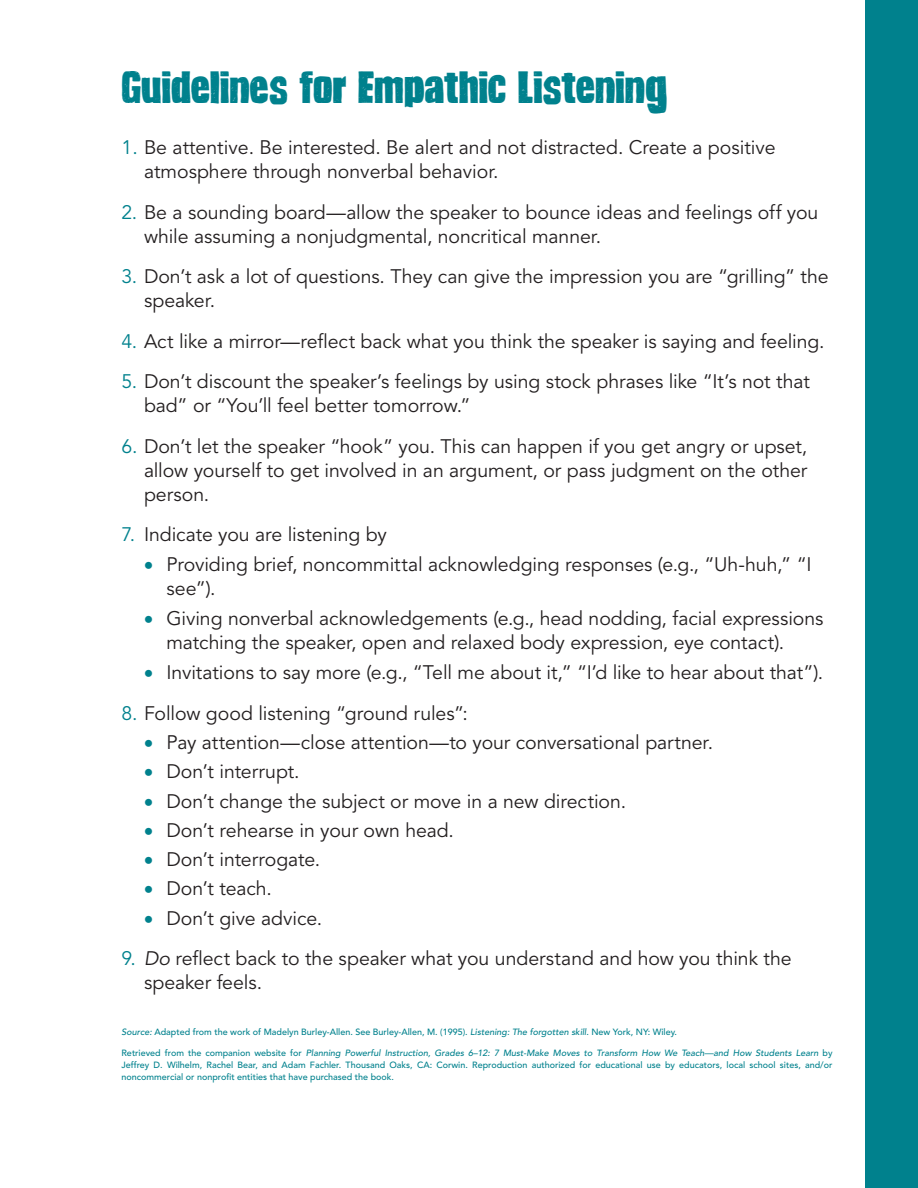
<style>
.page{position:relative;width:918px;height:1188px;background:#fff}
.page>*{position:absolute;margin:0;border:0;box-sizing:border-box;transform-origin:0 0}
.SE5_TI{font:45px "Hand Sketch Rough Poster";letter-spacing:-.005em;color:#00818d}
.SE5_NL{font:19.5px/24px "Avenir LT Std";letter-spacing:-.005em;color:#231f20}
.SE5_NL_F{font:19.5px/24px "Avenir LT Std";color:#231f20}
.SE5_SN{font:500 9px/12px "Avenir LT Std";color:#00818d;text-align:justify}
.s1{color:#00818d}
.s2{font-style:italic}
</style>
<div class="page">
<div style="left:866px;top:0;width:52px;height:1188px;background:#00818d"></div>
<p class="SE5_TI" style="left:122px;top:57px;width:547px">Guidelines for Empathic Listening</p>
<p class="SE5_NL_F" style="left:144px;top:136px;width:633px;text-indent:-22px"><span class="s1">1.</span> Be attentive. Be interested. Be alert and not distracted. Create a positive atmosphere through nonverbal behavior.</p>
<p class="SE5_NL" style="left:144px;top:201px;width:676px;text-indent:-22px"><span class="s1">2.</span> Be a sounding board—allow the speaker to bounce ideas and feelings off you while assuming a nonjudgmental, noncritical manner.</p>
<p class="SE5_NL" style="left:144px;top:265px;width:686px;text-indent:-22px"><span class="s1">3.</span> Don’t ask a lot of questions. They can give the impression you are “grilling” the speaker.</p>
<p class="SE5_NL" style="left:122px;top:330px;width:705px"><span class="s1">4.</span> Act like a mirror—reflect back what you think the speaker is saying and feeling.</p>
<p class="SE5_NL" style="left:144px;top:370px;width:667px;text-indent:-22px"><span class="s1">5.</span> Don’t discount the speaker’s feelings by using stock phrases like “It’s not that bad” or “You’ll feel better tomorrow.”</p>
<p class="SE5_NL" style="left:144px;top:435px;width:665px;text-align:justify;text-indent:-22px"><span class="s1">6.</span> Don’t let the speaker “hook” you. This can happen if you get angry or upset, allow yourself to get involved in an argument, or pass judgment on the other person.</p>
<p class="SE5_NL" style="left:122px;top:523px;width:267px"><span class="s1">7.</span> Indicate you are listening by</p>
<p class="SE5_NL" style="left:166px;top:553px;width:647px;text-indent:-22px"><span class="s1">•</span> Providing brief, noncommittal acknowledging responses (e.g., “Uh-huh,” “I see”).</p>
<p class="SE5_NL" style="left:166px;top:607px;width:659px;text-indent:-22px"><span class="s1">•</span> Giving nonverbal acknowledgements (e.g., head nodding, facial expressions matching the speaker, open and relaxed body expression, eye contact).</p>
<p class="SE5_NL" style="left:144px;top:661px;width:681px"><span class="s1">•</span> Invitations to say more (e.g., “Tell me about it,” “I’d like to hear about that”).</p>
<p class="SE5_NL" style="left:122px;top:702px;width:348px"><span class="s1">8.</span> Follow good listening “ground rules”:</p>
<p class="SE5_NL" style="left:144px;top:731px;width:571px"><span class="s1">•</span> Pay attention—close attention—to your conversational partner.</p>
<p class="SE5_NL" style="left:144px;top:760px;width:157px"><span class="s1">•</span> Don’t interrupt.</p>
<p class="SE5_NL" style="left:144px;top:790px;width:484px"><span class="s1">•</span> Don’t change the subject or move in a new direction.</p>
<p class="SE5_NL" style="left:144px;top:819px;width:312px"><span class="s1">•</span> Don’t rehearse in your own head.</p>
<p class="SE5_NL" style="left:144px;top:848px;width:178px"><span class="s1">•</span> Don’t interrogate.</p>
<p class="SE5_NL" style="left:144px;top:877px;width:129px"><span class="s1">•</span> Don’t teach.</p>
<p class="SE5_NL" style="left:144px;top:907px;width:180px"><span class="s1">•</span> Don’t give advice.</p>
<p class="SE5_NL" style="left:144px;top:947px;width:649px;text-indent:-22px"><span class="s1">9.</span> <span class="s2">Do</span> reflect back to the speaker what you understand and how you think the speaker feels.</p>
<p class="SE5_SN" style="left:122px;top:1026px;width:557px"><span class="s2">Source:</span> Adapted from the work of Madelyn Burley-Allen. See Burley-Allen, M. (1995). <span class="s2">Listening: The forgotten skill</span>. New York, NY: Wiley.</p>
<p class="SE5_SN" style="left:122px;top:1047px;width:713px">Retrieved from the companion website for <span class="s2">Planning Powerful Instruction, Grades 6–12: 7 Must-Make Moves to Transform How We Teach—and How Students Learn</span> by Jeffrey D. Wilhelm, Rachel Bear, and Adam Fachler. Thousand Oaks, CA: Corwin. Reproduction authorized for educational use by educators, local school sites, and/or noncommercial or nonprofit entities that have purchased the book.</p>
</div>
